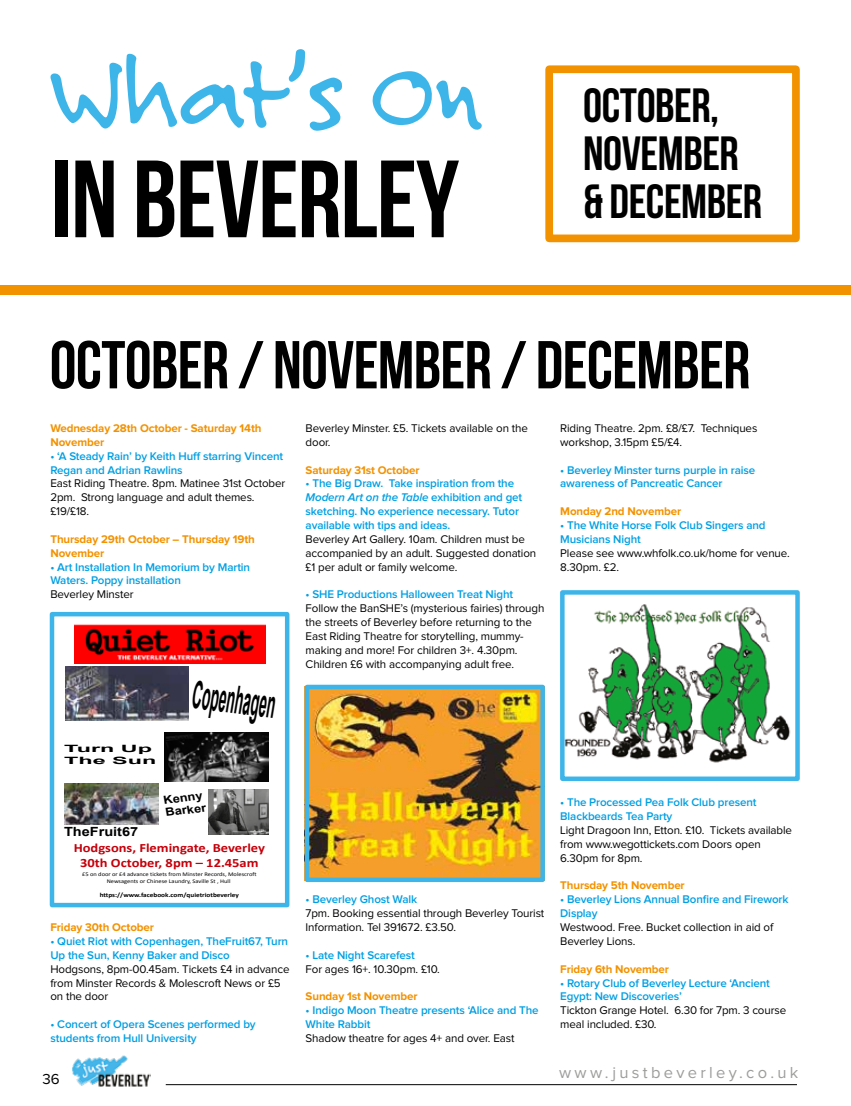
<style>
.page{position:relative;width:851px;height:1106px;background:#fff}
.page>*{position:absolute;margin:0;border:0;box-sizing:border-box;transform-origin:0 0}
.t1{font:112.5px "Felt Tip Roman";letter-spacing:-.02em;color:#3eb5e9}
.t2{font:109.5px "Bebas Neue";letter-spacing:-.01em;color:#000}
.t3{font:67.5px "Bebas Neue";letter-spacing:-.01em;color:#000}
.t4{font:48px/48px "Bebas Neue";letter-spacing:-.01em;color:#000}
.t5{font:700 38.7px "Arial";color:#000;scale:.36 1}
.t6{font:16.5px "Proxima Nova";letter-spacing:.2em;color:#9d9d9c}
.t7{font:15px "Proxima Nova";color:#000}
.t8{font:700 12.6px/15.5px "Calibri";color:#c5000b;text-align:center;scale:1.15 1}
.t9{font:700 12.6px "Arial";color:#000;scale:1.15 1}
.t10{font:11.55px/13.8px "Proxima Nova";letter-spacing:-.01em;color:#000}
.t11{font:600 11.55px/13.8px "Proxima Nova";letter-spacing:-.01em;color:#009fe3}
.t12{font:700 11.55px/13.8px "Proxima Nova";letter-spacing:-.01em;color:#f39200}
.t13{font:700 11.25px/12.6px "Arial";color:#000;scale:1.14 1}
.t14{font:700 10.05px/11.6px "Arial";color:#000;scale:2.32 1}
.t15{font:700 6.3px "Calibri";color:#000;scale:1.15 1}
.t16{font:5.55px/6.9px "Calibri";color:#000;text-align:center;scale:1.15 1}
.s1{font-style:italic}
</style>
<div class="page">
<hr style="left:166px;top:1084px;width:630px;height:1px;background:#000">
<img style="left:72px;top:1055px;width:79px;height:32px">
<div style="left:545px;top:65px;width:254px;height:177px;border:8px solid #f39200"></div>
<div style="left:0;top:285px;width:850px;height:9px;background:#f39200"></div>
<img style="left:565px;top:604px;width:226px;height:159px">
<div style="left:560px;top:590px;width:239px;height:191px;border:4px solid #3eb5e9"></div>
<img style="left:310px;top:689px;width:230px;height:188px">
<div style="left:305px;top:684px;width:240px;height:198px;border:4px solid #3eb5e9"></div>
<img style="left:74px;top:625px;width:191px;height:38px">
<img style="left:64px;top:783px;width:95px;height:41px">
<img style="left:65px;top:666px;width:123px;height:54px">
<img style="left:165px;top:733px;width:103px;height:48px">
<img style="left:209px;top:789px;width:59px;height:45px">
<div style="left:50px;top:612px;width:239px;height:295px;border:4px solid #3eb5e9"></div>
<h1 class="t1" style="left:51px;top:22px;width:433px">What’s On</h1>
<h2 class="t2" style="left:51px;top:139px;width:409px">IN BEVERLEY</h2>
<h3 class="t4" style="left:583px;top:81px;width:180px">OCTOBER,<br>NOVEMBER &amp; DECEMBER</h3>
<h3 class="t3" style="left:50px;top:328px;width:702px">OCTOBER / NOVEMBER / DECEMBER</h3>
<p class="t10" style="left:560px;top:421px;width:198px">Riding Theatre. 2pm. £8/£7. Techniques workshop, 3.15pm £5/£4.</p>
<p class="t11" style="left:560px;top:463px;width:196px">• Beverley Minster turns purple in raise awareness of Pancreatic Cancer</p>
<p class="t12" style="left:560px;top:504px;width:122px">Monday 2nd November</p>
<p class="t11" style="left:560px;top:518px;width:207px">• The White Horse Folk Club Singers and<br>Musicians Night</p>
<p class="t10" style="left:560px;top:546px;width:231px">Please see www.whfolk.co.uk/home for venue.<br>8.30pm. £2.</p>
<p class="t12" style="left:50px;top:421px;width:212px">Wednesday 28th October - Saturday 14th<br>November</p>
<p class="t11" style="left:50px;top:449px;width:234px">• ‘A Steady Rain’ by Keith Huff starring Vincent<br>Regan and Adrian Rawlins</p>
<p class="t10" style="left:50px;top:477px;width:236px">East Riding Theatre. 8pm. Matinee 31st October<br>2pm. Strong language and adult themes. £19/£18.</p>
<p class="t12" style="left:50px;top:532px;width:206px">Thursday 29th October – Thursday 19th<br>November</p>
<p class="t11" style="left:50px;top:560px;width:201px">• Art Installation In Memorium by Martin<br>Waters. Poppy installation</p>
<p class="t10" style="left:50px;top:588px;width:85px">Beverley Minster</p>
<p class="t10" style="left:305px;top:421px;width:224px">Beverley Minster. £5. Tickets available on the door.</p>
<p class="t12" style="left:305px;top:463px;width:115px">Saturday 31st October</p>
<p class="t11" style="left:305px;top:477px;width:218px">• The Big Draw. Take inspiration from the <span class="s1">Modern Art on the Table</span> exhibition and get sketching. No experience necessary. Tutor available with tips and ideas.</p>
<p class="t10" style="left:305px;top:532px;width:232px">Beverley Art Gallery. 10am. Children must be accompanied by an adult. Suggested donation £1 per adult or family welcome.</p>
<p class="t11" style="left:305px;top:588px;width:209px">• SHE Productions Halloween Treat Night</p>
<p class="t10" style="left:305px;top:602px;width:240px">Follow the BanSHE’s (mysterious fairies) through the streets of Beverley before returning to the East Riding Theatre for storytelling, mummy&shy;making and more! For children 3+. 4.30pm.<br>Children £6 with accompanying adult free.</p>
<p class="t14" style="left:64px;top:743px;width:41px">Turn Up<br>The Sun</p>
<h3 class="t5" style="left:194px;top:679px;width:233px;rotate:7deg">Copenhagen</h3>
<p class="t13" style="left:163px;top:795px;width:38px;rotate:-8deg">Kenny<br>Barker</p>
<p class="t11" style="left:560px;top:796px;width:198px">• The Processed Pea Folk Club present<br>Blackbeards Tea Party</p>
<p class="t10" style="left:560px;top:823px;width:233px">Light Dragoon Inn, Etton. £10. Tickets available from www.wegottickets.com Doors open<br>6.30pm for 8pm.</p>
<p class="t12" style="left:560px;top:879px;width:126px">Thursday 5th November</p>
<p class="t11" style="left:560px;top:893px;width:230px">• Beverley Lions Annual Bonfire and Firework<br>Display</p>
<p class="t10" style="left:560px;top:920px;width:214px">Westwood. Free. Bucket collection in aid of<br>Beverley Lions.</p>
<p class="t12" style="left:560px;top:962px;width:110px">Friday 6th November</p>
<p class="t11" style="left:560px;top:976px;width:211px">• Rotary Club of Beverley Lecture ‘Ancient<br>Egypt: New Discoveries’</p>
<p class="t10" style="left:560px;top:1004px;width:227px">Tickton Grange Hotel. 6.30 for 7pm. 3 course meal included. £30.</p>
<p class="t9" style="left:64px;top:826px;width:66px">TheFruit67</p>
<p class="t8" style="left:74px;top:840px;width:168px">Hodgsons, Flemingate, Beverley<br>30th October, 8pm – 12.45am</p>
<p class="t16" style="left:82px;top:871px;width:153px">£5 on door or £4 advance tickets from Minster Records, Molescroft<br>Newsagents or Chinese Laundry, Saville St , Hull</p>
<p class="t15" style="left:100px;top:892px;width:123px">https://www.facebook.com/quietriotbeverley</p>
<p class="t11" style="left:305px;top:893px;width:113px">• Beverley Ghost Walk</p>
<p class="t10" style="left:305px;top:907px;width:240px">7pm. Booking essential through Beverley Tourist<br>Information. Tel 391672. £3.50.</p>
<p class="t11" style="left:305px;top:948px;width:111px">• Late Night Scarefest</p>
<p class="t10" style="left:305px;top:962px;width:136px">For ages 16+. 10.30pm. £10.</p>
<p class="t12" style="left:305px;top:989px;width:113px">Sunday 1st November</p>
<p class="t11" style="left:305px;top:1004px;width:234px">• Indigo Moon Theatre presents ‘Alice and The<br>White Rabbit</p>
<p class="t10" style="left:305px;top:1031px;width:210px">Shadow theatre for ages 4+ and over. East</p>
<p class="t12" style="left:50px;top:920px;width:105px">Friday 30th October</p>
<p class="t11" style="left:50px;top:934px;width:239px">• Quiet Riot with Copenhagen, TheFruit67, Turn<br>Up the Sun, Kenny Baker and Disco</p>
<p class="t10" style="left:50px;top:962px;width:241px">Hodgsons, 8pm-00.45am. Tickets £4 in advance from Minster Records &amp; Molescroft News or £5 on the door</p>
<p class="t11" style="left:50px;top:1017px;width:207px">• Concert of Opera Scenes performed by students from Hull University</p>
<p class="t7" style="left:42px;top:1071px;width:19px">36</p>
<h3 class="t6" style="left:559px;top:1065px;width:241px">www.justbeverley.co.uk</h3>
</div>
